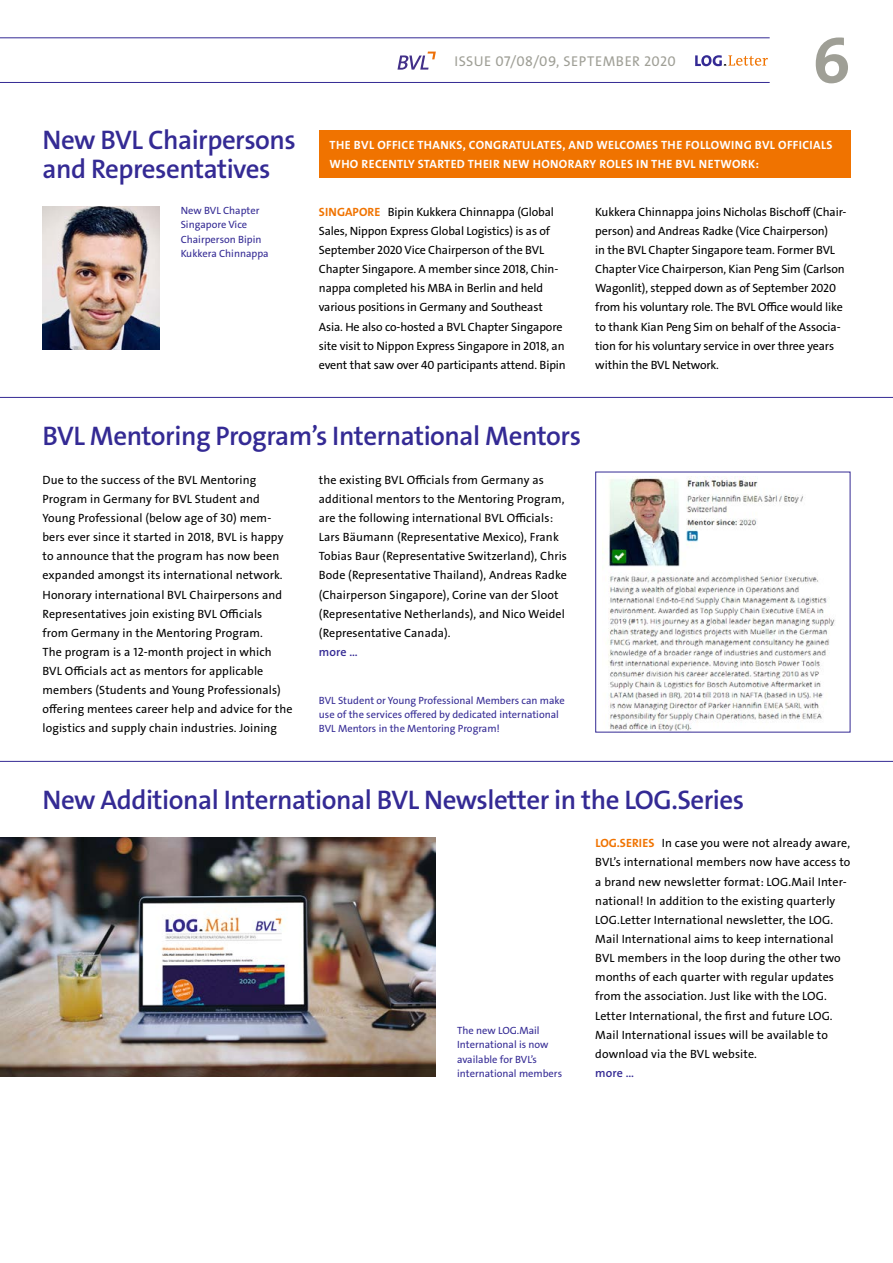
<style>
.page{position:relative;width:893px;height:1263px;background:#fff}
.page>*{position:absolute;margin:0;border:0;box-sizing:border-box;transform-origin:0 0}
.t1{font:66px "The Sans LP7 Bld";color:#9f9f96}
.t2{font:27px/28.7px "The Sans LP6 Se Bld";letter-spacing:-.02em;color:#342a94}
.t3{font:14.25px "The Sans LP5 Plain";letter-spacing:.03em;color:#9f9f96}
.Copytext{font:12px/19.2px "The Sans LP5 Plain";letter-spacing:.01em;color:#000}
.Copytext-2{font:12px/19.2px "The Sans LP5 Plain";letter-spacing:-.01em;color:#000}
.Copytext-3{font:12px/19.2px "The Sans LP7 Bld";letter-spacing:.03em;color:#fff}
.Bildunterschrift{font:10.5px/14.2px "The Sans LP5 Plain";color:#342a94}
.s1{font-family:"The Sans LP7 Bld";color:#f07300}
.s2{font-family:"The Sans LP6 Se Bld";color:#342a94}
</style>
<div class="page">
<hr style="left:0;top:38px;width:770px;height:1px;background:#342a94">
<hr style="left:0;top:82px;width:770px;height:1px;background:#342a94">
<svg style="left:397px;top:52px;width:39px;height:18px"></svg>
<svg style="left:695px;top:55px;width:73px;height:11px"></svg>
<hr style="left:0;top:397px;width:893px;height:1px;background:#342a94">
<div style="left:319px;top:130px;width:531px;height:48px;background:#f07300"></div>
<img style="left:42px;top:206px;width:117px;height:144px">
<hr style="left:0;top:761px;width:893px;height:1px;background:#342a94">
<img style="left:0;top:838px;width:436px;height:239px">
<img style="left:602px;top:476px;width:233px;height:254px">
<p class="t3" style="left:454px;top:52px;width:223px">ISSUE 07/08/09, SEPTEMBER 2020</p>
<h1 class="t1" style="left:812px;top:18px;width:40px">6</h1>
<p class="t2" style="left:42px;top:126px;width:255px">New BVL Chairpersons and Representatives</p>
<p class="Copytext-3" style="left:330px;top:135px;width:504px">THE BVL OFFICE THANKS, CONGRATULATES, AND WELCOMES THE FOLLOWING BVL OFFICIALS<br>WHO RECENTLY STARTED THEIR NEW HONORARY ROLES IN THE BVL NETWORK:</p>
<p class="Copytext-2" style="left:319px;top:202px;width:248px"><span class="s1">SINGAPORE</span> Bipin Kukkera Chinnappa (Global Sales, Nippon Express Global Logistics) is as of September 2020 Vice Chairperson of the BVL Chapter Singapore. A member since 2018, Chin&shy;nappa completed his MBA in Berlin and held various positions in Germany and Southeast Asia. He also co-hosted a BVL Chapter Singapore site visit to Nippon Express Singapore in 2018, an event that saw over 40 participants attend. Bipin</p>
<p class="Copytext-2" style="left:595px;top:202px;width:253px">Kukkera Chinnappa joins Nicholas Bischoff (Chair&shy;person) and Andreas Radke (Vice Chairperson)<br>in the BVL Chapter Singapore team. Former BVL Chapter Vice Chairperson, Kian Peng Sim (Carlson Wagonlit), stepped down as of September 2020 from his voluntary role. The BVL Office would like to thank Kian Peng Sim on behalf of the Associa&shy;tion for his voluntary service in over three years within the BVL Network.</p>
<p class="Bildunterschrift" style="left:181px;top:203px;width:90px">New BVL Chapter<br>Singapore Vice<br>Chairperson Bipin<br>Kukkera Chinnappa</p>
<p class="t2" style="left:43px;top:422px;width:540px">BVL Mentoring Program’s International Mentors</p>
<p class="Copytext" style="left:43px;top:470px;width:251px">Due to the success of the BVL Mentoring Program in Germany for BVL Student and Young Professional (below age of 30) mem&shy;bers ever since it started in 2018, BVL is happy to announce that the program has now been expanded amongst its international network.<br>Honorary international BVL Chairpersons and Representatives join existing BVL Officials<br>from Germany in the Mentoring Program.<br>The program is a 12-month project in which BVL Officials act as mentors for applicable members (Students and Young Professionals) offering mentees career help and advice for the logistics and supply chain industries. Joining</p>
<p class="Copytext" style="left:319px;top:470px;width:250px">the existing BVL Officials from Germany as additional mentors to the Mentoring Program, are the following international BVL Officials:<br>Lars Bäumann (Representative Mexico), Frank Tobias Baur (Representative Switzerland), Chris Bode (Representative Thailand), Andreas Radke (Chairperson Singapore), Corine van der Sloot (Representative Netherlands), and Nico Weidel (Representative Canada).<br><span class="s2">more ...</span></p>
<p class="Bildunterschrift" style="left:319px;top:693px;width:248px">BVL Student or Young Professional Members can make use of the services offered by dedicated international<br>BVL Mentors in the Mentoring Program!</p>
<p class="t2" style="left:43px;top:786px;width:703px">New Additional International BVL Newsletter in the LOG.Series</p>
<p class="Copytext" style="left:595px;top:834px;width:257px"><span class="s1">LOG.SERIES</span> In case you were not already aware, BVL’s international members now have access to a brand new newsletter format: LOG.Mail Inter&shy;national! In addition to the existing quarterly LOG.Letter International newsletter, the LOG.<br>Mail International aims to keep international BVL members in the loop during the other two months of each quarter with regular updates from the association. Just like with the LOG.<br>Letter International, the first and future LOG.<br>Mail International issues will be available to download via the BVL website.<br><span class="s2">more ...</span></p>
<p class="Bildunterschrift" style="left:457px;top:1023px;width:107px">The new LOG.Mail<br>International is now available for BVL’s international members</p>
</div>
